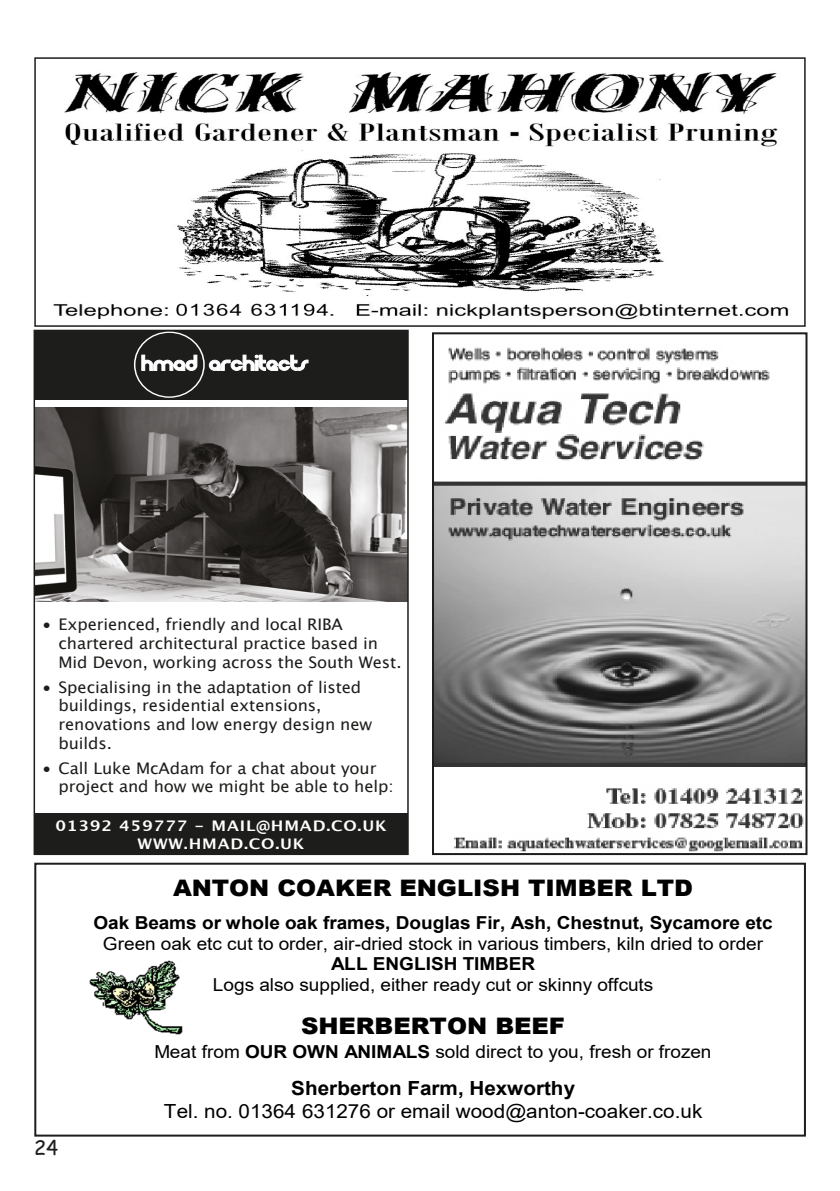
<style>
.page{position:relative;width:840px;height:1191px;background:#fff}
.page>*{position:absolute;margin:0;border:0;box-sizing:border-box;transform-origin:0 0}
.t1{font:900 22.8px "Arial";letter-spacing:-.005em;color:#000;scale:1.06 1}
.t2{font:20px "Comic Sans MS";color:#1d1d1b}
.t3{font:19.4px/22.6px "Arial";letter-spacing:.005em;color:#000;text-align:center;scale:1.06 1}
.t4{font:17.8px/20.6px "Arial";color:#000;text-align:center;scale:1.06 1}
.t5{font:16px/18.8px "Lucida Grande";letter-spacing:-.005em;color:#1d1d1b}
.t6{font:700 14.6px/17.6px "Lucida Grande";letter-spacing:.05em;color:#fff;text-align:center;scale:1.11 1}
.s1{font-weight:700}
</style>
<div class="page">
<img style="left:53px;top:72px;width:736px;height:248px">
<div style="left:34px;top:57px;width:771px;height:270px;border:2px solid #1d1d1b"></div>
<img style="left:90px;top:960px;width:93px;height:74px">
<div style="left:34px;top:862px;width:771px;height:274px;border:2px solid #1d1d1b"></div>
<div style="left:34px;top:330px;width:374px;height:70px;background:#1d1d1b"></div>
<svg style="left:142px;top:355px;width:55px;height:15px"></svg>
<svg style="left:209px;top:355px;width:99px;height:15px"></svg>
<img style="left:37px;top:408px;width:368px;height:193px">
<div style="left:34px;top:813px;width:374px;height:41px;background:#1d1d1b"></div>
<div style="left:34px;top:330px;width:374px;height:525px;border:2px solid #1d1d1b"></div>
<img style="left:435px;top:347px;width:369px;height:505px">
<div style="left:432px;top:332px;width:375px;height:523px;border:2px solid #1d1d1b"></div>
<p class="t5" style="left:58px;top:615px;width:344px;text-indent:-16px">• Experienced, friendly and local RIBA chartered architectural practice based in<br>Mid Devon, working across the South West.</p>
<p class="t5" style="left:58px;top:677px;width:315px;text-indent:-16px">• Specialising in the adaptation of listed buildings, residential extensions, renovations and low energy design new builds.</p>
<p class="t5" style="left:58px;top:758px;width:336px;text-indent:-16px">• Call Luke McAdam for a chat about your project and how we might be able to help:</p>
<p class="t6" style="left:55px;top:817px;width:300px">01392 459777 - MAIL@HMAD.CO.UK<br>WWW.HMAD.CO.UK</p>
<p class="t2" style="left:34px;top:1132px;width:26px">24</p>
<p class="t1" style="left:173px;top:871px;width:492px">ANTON COAKER ENGLISH TIMBER LTD</p>
<p class="t4" style="left:93px;top:912px;width:642px"><span class="s1">Oak Beams or whole oak frames, Douglas Fir, Ash, Chestnut, Sycamore etc </span>Green oak etc cut to order, air-dried stock in various timbers, kiln dried to order <span class="s1">ALL ENGLISH TIMBER<br></span>Logs also supplied, either ready cut or skinny offcuts</p>
<p class="t1" style="left:301px;top:1009px;width:250px">SHERBERTON BEEF</p>
<p class="t4" style="left:154px;top:1041px;width:526px">Meat from <span class="s1">OUR OWN ANIMALS</span> sold direct to you, fresh or frozen</p>
<p class="t3" style="left:164px;top:1076px;width:509px"><span class="s1">Sherberton Farm, Hexworthy<br></span>Tel. no. 01364 631276 or email wood@anton-coaker.co.uk</p>
</div>
